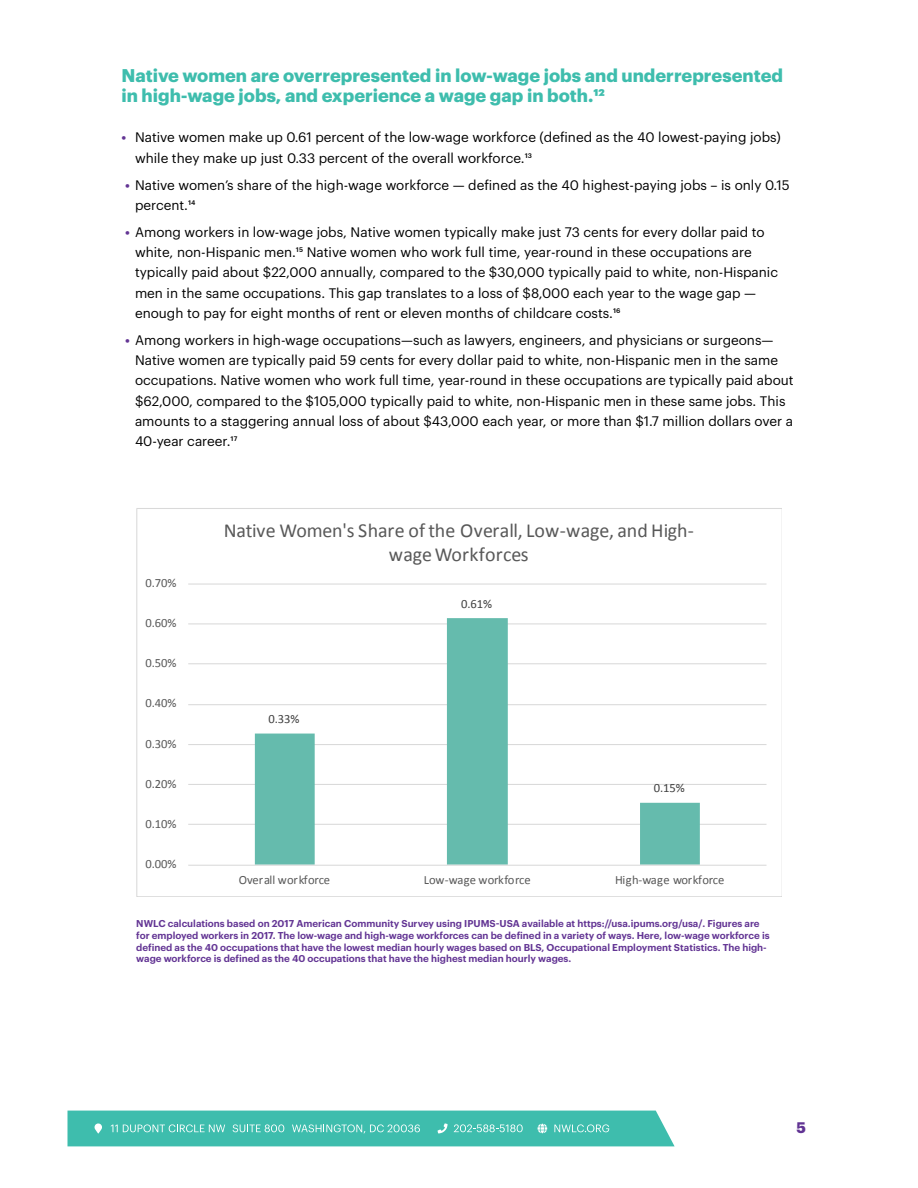
<style>
.page{position:relative;width:918px;height:1188px;background:#fff}
.page>*{position:absolute;margin:0;border:0;box-sizing:border-box;transform-origin:0 0}
.t1{font:19.95px/24.2px "Calibri";color:#595959;text-align:center}
.t2{font:700 18px/19.5px "Graphik";color:#3ebdad}
.t3{font:700 15px "Graphik";color:#613393}
.t4{font:13.5px/20.2px "Graphik";color:#000}
.t5{font:12.6px "Calibri";letter-spacing:-.005em;color:#595959}
.t6{font:12.6px "Calibri";color:#404040}
.t7{font:600 9.75px/11.7px "Graphik";color:#633594}
.s1{font-weight:600;color:#633594}
</style>
<div class="page">
<svg style="left:67px;top:1111px;width:608px;height:35px;background:#4ac1b2"></svg>
<svg style="left:136px;top:508px;width:646px;height:388px"></svg>
<h2 class="t2" style="left:122px;top:64px;width:663px">Native women are overrepresented in low-wage jobs and underrepresented in high-wage jobs, and experience a wage gap in both.12</h2>
<p class="t4" style="left:135px;top:126px;width:647px;text-indent:-14px"><span class="s1">•</span> Native women make up 0.61 percent of the low-wage workforce (defined as the 40 lowest-paying jobs) while they make up just 0.33 percent of the overall workforce.13</p>
<p class="t4" style="left:135px;top:173px;width:656px;text-indent:-10px"><span class="s1">•</span> Native women’s share of the high-wage workforce — defined as the 40 highest-paying jobs – is only 0.15 percent.14</p>
<p class="t4" style="left:135px;top:221px;width:645px;text-indent:-10px"><span class="s1">•</span> Among workers in low-wage jobs, Native women typically make just 73 cents for every dollar paid to white, non-Hispanic men.15 Native women who work full time, year-round in these occupations are typically paid about $22,000 annually, compared to the $30,000 typically paid to white, non-Hispanic men in the same occupations. This gap translates to a loss of $8,000 each year to the wage gap — enough to pay for eight months of rent or eleven months of childcare costs.16</p>
<p class="t4" style="left:135px;top:329px;width:660px;text-indent:-10px"><span class="s1">•</span> Among workers in high-wage occupations—such as lawyers, engineers, and physicians or surgeons— Native women are typically paid 59 cents for every dollar paid to white, non-Hispanic men in the same occupations. Native women who work full time, year-round in these occupations are typically paid about $62,000, compared to the $105,000 typically paid to white, non-Hispanic men in these same jobs. This amounts to a staggering annual loss of about $43,000 each year, or more than $1.7 million dollars over a 40-year career.17</p>
<p class="t5" style="left:145px;top:575px;width:33px">0.70%</p>
<p class="t5" style="left:145px;top:615px;width:33px">0.60%</p>
<p class="t5" style="left:145px;top:655px;width:33px">0.50%</p>
<p class="t5" style="left:145px;top:695px;width:33px">0.40%</p>
<p class="t5" style="left:145px;top:735px;width:33px">0.30%</p>
<p class="t5" style="left:145px;top:775px;width:33px">0.20%</p>
<p class="t5" style="left:145px;top:816px;width:33px">0.10%</p>
<p class="t5" style="left:145px;top:856px;width:33px">0.00%</p>
<h1 class="t1" style="left:224px;top:519px;width:471px">Native Women's Share of the Overall, Low-wage, and High&shy;wage Workforces</h1>
<p class="t6" style="left:268px;top:711px;width:33px">0.33%</p>
<p class="t6" style="left:461px;top:596px;width:33px">0.61%</p>
<p class="t6" style="left:654px;top:780px;width:33px">0.15%</p>
<p class="t5" style="left:239px;top:872px;width:93px">Overall workforce</p>
<p class="t5" style="left:424px;top:872px;width:109px">Low-wage workforce</p>
<p class="t5" style="left:615px;top:872px;width:111px">High-wage workforce</p>
<p class="t7" style="left:136px;top:917px;width:635px">NWLC calculations based on 2017 American Community Survey using IPUMS-USA available at https://usa.ipums.org/usa/. Figures are for employed workers in 2017. The low-wage and high-wage workforces can be defined in a variety of ways. Here, low-wage workforce is defined as the 40 occupations that have the lowest median hourly wages based on BLS, Occupational Employment Statistics. The high&shy;wage workforce is defined as the 40 occupations that have the highest median hourly wages.</p>
<p class="t3" style="left:797px;top:1116px;width:11px">5</p>
</div>
